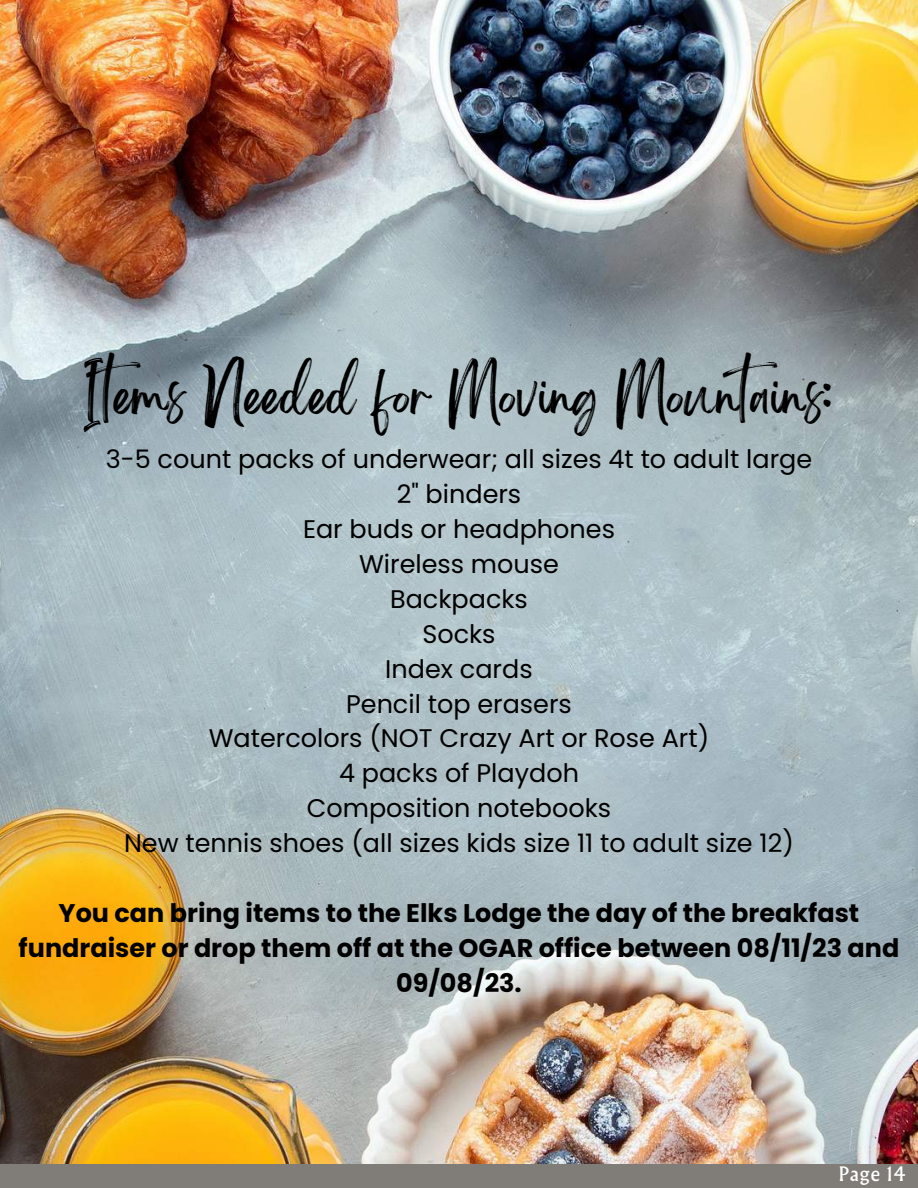
<style>
.page{position:relative;width:918px;height:1188px;background:#fff}
.page>*{position:absolute;margin:0;border:0;box-sizing:border-box;transform-origin:0 0}
.t1{font:46.5px "Brightwall";color:#000}
.t2{font:25.5px/34.8px "Poppins";color:#000;text-align:center}
.t3{font:700 25.5px/34.8px "Poppins";color:#000;text-align:center}
.t4{font:18px "Albertus Nova";letter-spacing:.05em;color:#fff}
</style>
<div class="page">
<img style="left:0;top:0;width:918px;height:1164px">
<div style="left:0;top:1164px;width:918px;height:24px;background:#807d78"></div>
<h1 class="t1" style="left:84px;top:379px;width:751px">Items Needed for Moving Mountains:</h1>
<p class="t2" style="left:106px;top:442px;width:708px">3-5 count packs of underwear; all sizes 4t to adult large<br>2" binders<br>Ear buds or headphones<br>Wireless mouse<br>Backpacks<br>Socks<br>Index cards<br>Pencil top erasers<br>Watercolors (NOT Crazy Art or Rose Art)<br>4 packs of Playdoh<br>Composition notebooks<br>New tennis shoes (all sizes kids size 11 to adult size 12)</p>
<p class="t3" style="left:19px;top:895px;width:882px">You can bring items to the Elks Lodge the day of the breakfast fundraiser or drop them off at the OGAR office between 08/11/23 and<br>09/08/23.</p>
<p class="t4" style="left:839px;top:1161px;width:68px">Page 14</p>
</div>
